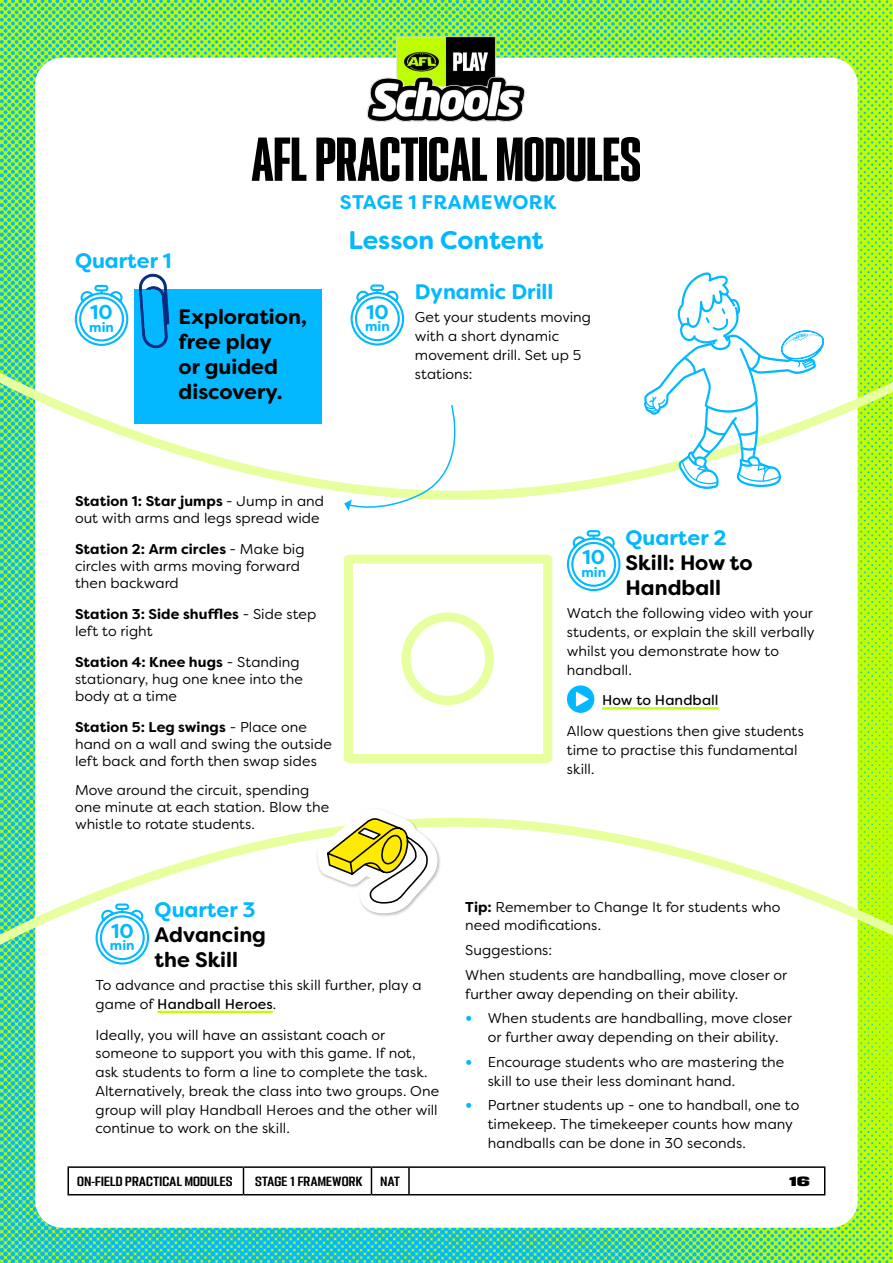
<style>
.page{position:relative;width:893px;height:1263px;background:#fff}
.page>*{position:absolute;margin:0;border:0;box-sizing:border-box;transform-origin:0 0}
.t1{font:55.5px "PODIUM Sharp 2.10";color:#000}
.Heading_2{font:700 25.5px "Filson Soft";color:#03b8ff}
.Subhead_1{font:700 21px/25.2px "Filson Soft";color:#000}
.Subhead_1_Black{font:700 21px/25.2px "Filson Soft";color:#000}
.Subhead_1-2{font:700 21px "Filson Soft";color:#03b8ff}
.t2{font:700 20.1px "Filson Soft";color:#03b8ff}
.t3{font:700 19.65px "Filson Soft";letter-spacing:.02em;color:#03b8ff}
.NEW_body{font:14.25px/18.8px "Filson Soft";letter-spacing:.005em;color:#000}
.NEW_body_4px_return{font:14.25px/18.8px "Filson Soft";letter-spacing:.005em;color:#000}
.NEW_body-2{font:700 14.25px/17.1px "Filson Soft";letter-spacing:.01em;color:#000}
.NEW_body-3{font:14.25px "Filson Soft";letter-spacing:.005em;color:#000}
.t4{font:700 13.65px "Filson Soft";color:#03b8ff}
.t5{font:12px "PODIUM Sharp 4.9";letter-spacing:.02em;color:#000}
.t6{font:12px "PODIUM Sharp 7.12";color:#000}
.s1{font-weight:700}
.s2{font-weight:400}
.s3{color:#03b8ff}
.s4{font-style:inherit}
.s5{font-weight:700;font-size:18px;color:#03b8ff}
</style>
<div class="page">
<img style="left:0;top:0;width:893px;height:1263px">
<div style="left:35px;top:58px;width:823px;height:1170px;background:#fff;border-radius:27px"></div>
<img style="left:332px;top:0;width:229px;height:122px">
<hr style="left:68px;top:1166px;width:175px;height:2px;background:#000">
<svg style="left:68px;top:1168px;width:1px;height:26px"></svg>
<hr style="left:243px;top:1166px;width:128px;height:2px;background:#000">
<svg style="left:243px;top:1168px;width:1px;height:26px"></svg>
<hr style="left:371px;top:1166px;width:38px;height:2px;background:#000">
<svg style="left:371px;top:1168px;width:1px;height:26px"></svg>
<hr style="left:409px;top:1166px;width:416px;height:2px;background:#000">
<hr style="left:408px;top:1168px;width:2px;height:26px;background:#000">
<svg style="left:824px;top:1168px;width:1px;height:26px"></svg>
<hr style="left:68px;top:1194px;width:175px;height:1px;background:#000">
<hr style="left:243px;top:1194px;width:128px;height:1px;background:#000">
<hr style="left:371px;top:1194px;width:38px;height:1px;background:#000">
<hr style="left:409px;top:1194px;width:416px;height:1px;background:#000">
<svg style="left:0;top:367px;width:893px;height:584px"></svg>
<svg style="left:339px;top:550px;width:218px;height:217px"></svg>
<hr style="left:602px;top:707px;width:117px;height:2px;background:#c0ff00">
<svg style="left:567px;top:530px;width:53px;height:61px"></svg>
<svg style="left:567px;top:685px;width:27px;height:28px"></svg>
<hr style="left:157px;top:1011px;width:116px;height:2px;background:#c0ff00">
<svg style="left:96px;top:903px;width:53px;height:61px"></svg>
<svg style="left:344px;top:404px;width:125px;height:112px"></svg>
<svg style="left:644px;top:272px;width:181px;height:217px"></svg>
<div style="left:134px;top:289px;width:188px;height:135px;background:#03b8ff"></div>
<svg style="left:139px;top:274px;width:30px;height:74px"></svg>
<div style="left:316px;top:807px;width:125px;height:110px;background:#000;opacity:.25"></div>
<svg style="left:317px;top:808px;width:123px;height:105px"></svg>
<svg style="left:351px;top:284px;width:53px;height:61px"></svg>
<svg style="left:75px;top:285px;width:53px;height:61px"></svg>
<h1 class="t1" style="left:252px;top:124px;width:391px">AFL PRACTICAL MODULES</h1>
<h3 class="t3" style="left:340px;top:190px;width:218px">STAGE 1 FRAMEWORK</h3>
<p class="Subhead_1-2" style="left:75px;top:247px;width:98px">Quarter 1</p>
<p class="t2" style="left:90px;top:299px;width:24px">10</p>
<p class="t4" style="left:89px;top:318px;width:26px">min</p>
<p class="Subhead_1_Black" style="left:179px;top:304px;width:130px">Exploration, free play<br>or guided discovery.</p>
<p class="Heading_2" style="left:348px;top:223px;width:197px">Lesson Content</p>
<p class="t2" style="left:366px;top:299px;width:24px">10</p>
<p class="t4" style="left:365px;top:318px;width:26px">min</p>
<p class="Subhead_1-2" style="left:415px;top:278px;width:140px">Dynamic Drill</p>
<p class="NEW_body" style="left:415px;top:308px;width:178px">Get your students moving with a short dynamic movement drill. Set up 5 stations:</p>
<p class="NEW_body" style="left:75px;top:492px;width:251px;line-height:17.1px"><span class="s1">Station 1: Star jumps</span> - Jump in and out with arms and legs spread wide</p>
<p class="NEW_body" style="left:75px;top:540px;width:231px;line-height:17.1px"><span class="s1">Station 2: Arm circles</span> - Make big circles with arms moving forward then backward</p>
<p class="NEW_body-2" style="left:75px;top:605px;width:243px">Station 3: Side shuffles <span class="s2">- Side step left to right</span></p>
<p class="NEW_body" style="left:75px;top:653px;width:229px;line-height:17.1px"><span class="s1">Station 4: Knee hugs</span> - Standing stationary, hug one knee into the body at a time</p>
<p class="NEW_body" style="left:75px;top:718px;width:258px;line-height:17.1px"><span class="s1">Station 5: Leg swings</span> - Place one hand on a wall and swing the outside left back and forth then swap sides</p>
<p class="NEW_body" style="left:75px;top:781px;width:256px;line-height:17.1px">Move around the circuit, spending one minute at each station. Blow the whistle to rotate students.</p>
<p class="Subhead_1" style="left:626px;top:525px;width:129px"><span class="s3">Quarter 2<br></span>Skill: How to<br>Handball</p>
<p class="NEW_body" style="left:567px;top:604px;width:249px">Watch the following video with your students, or explain the skill verbally whilst you demonstrate how to handball.</p>
<p class="NEW_body-3" style="left:602px;top:691px;width:118px">How to Handball</p>
<p class="NEW_body" style="left:567px;top:722px;width:238px">Allow questions then give students time to practise this fundamental skill.</p>
<p class="t2" style="left:582px;top:544px;width:24px">10</p>
<p class="t4" style="left:581px;top:563px;width:26px">min</p>
<p class="Subhead_1" style="left:155px;top:897px;width:113px"><span class="s3">Quarter 3<br></span>Advancing the Skill</p>
<p class="NEW_body" style="left:96px;top:976px;width:327px">To advance and practise this skill further, play a game of <span class="s4">Handball Heroes</span>.</p>
<p class="NEW_body" style="left:96px;top:1025px;width:345px">Ideally, you will have an assistant coach or someone to support you with this game. If not, ask students to form a line to complete the task.<br>Alternatively, break the class into two groups. One group will play Handball Heroes and the other will continue to work on the skill.</p>
<p class="t2" style="left:111px;top:918px;width:24px">10</p>
<p class="t4" style="left:110px;top:937px;width:26px">min</p>
<p class="NEW_body_4px_return" style="left:465px;top:897px;width:317px"><span class="s1">Tip:</span> Remember to Change It for students who need modifications.</p>
<p class="NEW_body_4px_return" style="left:465px;top:941px;width:88px">Suggestions:</p>
<p class="NEW_body_4px_return" style="left:465px;top:965px;width:324px">When students are handballing, move closer or further away depending on their ability.</p>
<p class="NEW_body" style="left:488px;top:1009px;width:306px;text-indent:-22px"><span class="s5">•</span> When students are handballing, move closer or further away depending on their ability.</p>
<p class="NEW_body" style="left:488px;top:1052px;width:298px;text-indent:-22px"><span class="s5">•</span> Encourage students who are mastering the skill to use their less dominant hand.</p>
<p class="NEW_body" style="left:488px;top:1096px;width:313px;text-indent:-22px"><span class="s5">•</span> Partner students up - one to handball, one to timekeep. The timekeeper counts how many handballs can be done in 30 seconds.</p>
<p class="t5" style="left:77px;top:1173px;width:157px">ON-FIELD PRACTICAL MODULES</p>
<p class="t5" style="left:255px;top:1173px;width:109px">STAGE 1 FRAMEWORK</p>
<p class="t5" style="left:380px;top:1173px;width:21px">NAT</p>
<p class="t6" style="left:789px;top:1173px;width:22px">16</p>
</div>
